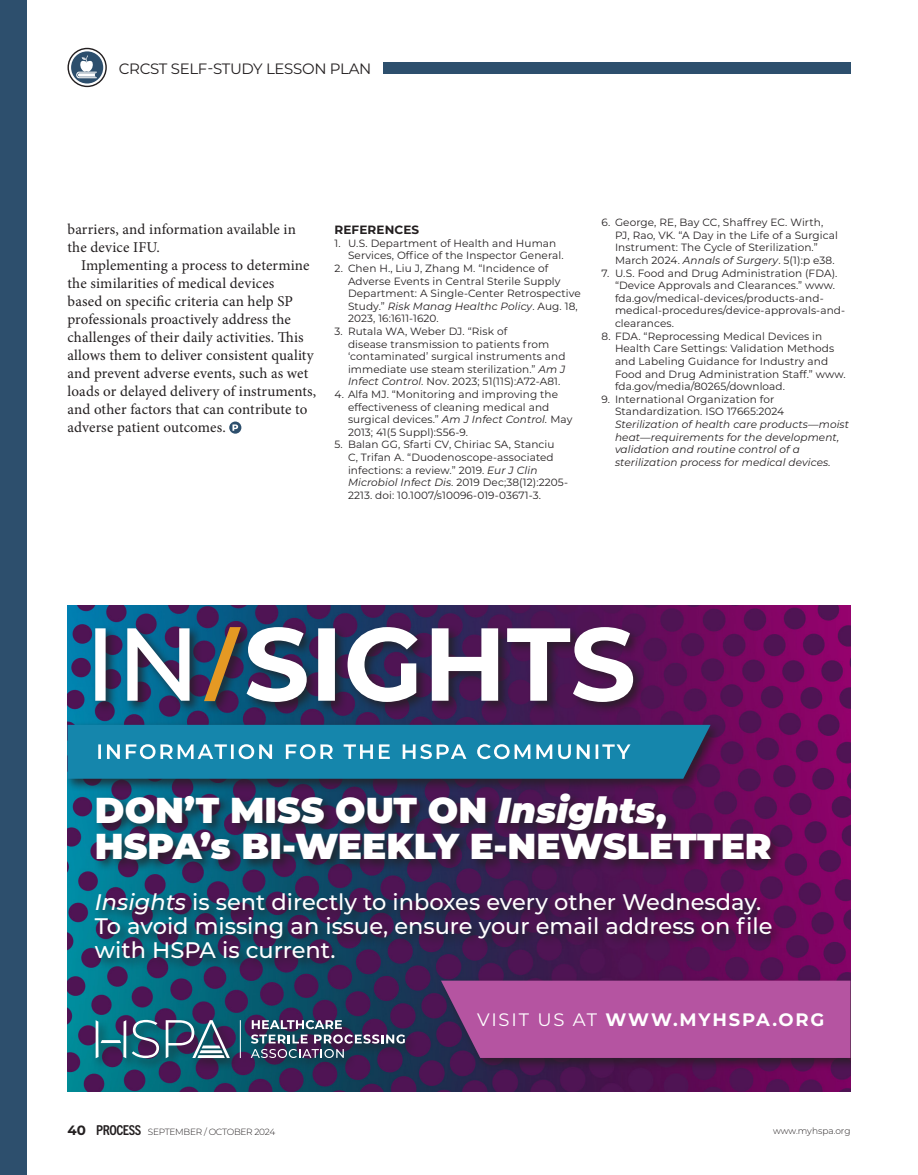
<style>
.page{position:relative;width:918px;height:1175px;background:#fff}
.page>*{position:absolute;margin:0;border:0;box-sizing:border-box;transform-origin:0 0}
.t1{font:900 36px/36px "Montserrat";color:#fff}
.t2{font:500 22.5px/24px "Montserrat";color:#fff}
.t3{font:700 18px "Montserrat";letter-spacing:.1em;color:#fff}
.body_text{font:15px/18px "Minion Pro";letter-spacing:.01em;color:#231f20}
.Body_Copy_1{font:15px/18px "Minion Pro";letter-spacing:.01em;color:#231f20}
.t4{font:15px "Montserrat";letter-spacing:-.02em;color:#231f20}
.Resource_Head{font:700 12px "Montserrat";letter-spacing:.01em;color:#231f20}
.Resource_Reference{font:10.5px/12.6px "Montserrat";letter-spacing:.01em;color:#231f20}
.Resource_Reference-2{font:italic 10.5px/12.6px "Montserrat";letter-spacing:.01em;color:#231f20}
.t5{font:300 9px "Montserrat";letter-spacing:-.03em;color:#231f20}
.t6{font:300 9px "Montserrat";color:#231f20}
.s1{font-style:italic}
.s2{font-style:normal}
.s3{font-weight:400}
.s4{font-weight:700;font-size:13.5px}
.s5{font-family:"Trade Gothic Next SR Pro";font-weight:700;font-stretch:condensed;font-size:13.65px}
</style>
<div class="page">
<div style="left:383px;top:63px;width:467px;height:11px;background:#2d4f6d"></div>
<div style="left:0;top:0;width:27px;height:1174px;background:#2d4f6d"></div>
<svg style="left:68px;top:48px;width:39px;height:39px"></svg>
<svg style="left:229px;top:421px;width:12px;height:12px"></svg>
<svg style="left:232px;top:424px;width:6px;height:7px"></svg>
<img style="left:68px;top:605px;width:782px;height:486px">
<div style="left:92px;top:623px;width:554px;height:92px;background:#231f20;opacity:.75"></div>
<svg style="left:247px;top:627px;width:386px;height:75px"></svg>
<svg style="left:204px;top:627px;width:37px;height:74px;background:#5b5551"></svg>
<svg style="left:95px;top:628px;width:95px;height:72px"></svg>
<div style="left:68px;top:721px;width:654px;height:70px;background:#231f20;opacity:.75"></div>
<svg style="left:68px;top:725px;width:643px;height:53px;background:#278cb0"></svg>
<div style="left:92px;top:790px;width:692px;height:181px;background:#231f20;opacity:.75"></div>
<div style="left:92px;top:1016px;width:325px;height:55px;background:#231f20;opacity:.75"></div>
<svg style="left:132px;top:1019px;width:27px;height:39px"></svg>
<svg style="left:96px;top:1020px;width:30px;height:38px"></svg>
<svg style="left:251px;top:1020px;width:154px;height:23px"></svg>
<svg style="left:251px;top:1049px;width:93px;height:9px"></svg>
<svg style="left:166px;top:1020px;width:64px;height:38px"></svg>
<hr style="left:240px;top:1020px;width:1px;height:38px;background:#fff">
<div style="left:439px;top:977px;width:411px;height:94px;background:#231f20;opacity:.75"></div>
<div style="left:441px;top:980px;width:410px;height:78px;background:#b554a1"></div>
<h3 class="t4" style="left:119px;top:58px;width:254px">CRCST SELF-STUDY LESSON PLAN</h3>
<p class="Body_Copy_1" style="left:68px;top:220px;width:230px">barriers, and information available in the device IFU.</p>
<p class="body_text" style="left:68px;top:256px;width:250px;text-indent:14px">Implementing a process to determine the similarities of medical devices<br>based on specific criteria can help SP professionals proactively address the challenges of their daily activities. This allows them to deliver consistent quality and prevent adverse events, such as wet loads or delayed delivery of instruments, and other factors that can contribute to adverse patient outcomes.</p>
<p class="Resource_Head" style="left:334px;top:221px;width:86px">REFERENCES</p>
<p class="Resource_Reference" style="left:348px;top:236px;width:217px;text-indent:-14px">1. U.S. Department of Health and Human<br>Services, Office of the Inspector General.</p>
<p class="Resource_Reference" style="left:348px;top:261px;width:234px;text-indent:-14px">2. Chen H., Liu J, Zhang M. “Incidence of Adverse Events in Central Sterile Supply Department: A Single-Center Retrospective Study.” <span class="s1">Risk Manag Healthc Policy</span>. Aug. 18, 2023, 16:1611-1620.</p>
<p class="Resource_Reference" style="left:348px;top:324px;width:219px;text-indent:-14px">3. Rutala WA, Weber DJ. “Risk of<br>disease transmission to patients from ‘contaminated’ surgical instruments and immediate use steam sterilization.” <span class="s1">Am J Infect Control</span>. Nov. 2023; 51(11S):A72-A81.</p>
<p class="Resource_Reference" style="left:348px;top:387px;width:226px;text-indent:-14px">4. Alfa MJ. “Monitoring and improving the effectiveness of cleaning medical and surgical devices.” <span class="s1">Am J Infect Control.</span> May 2013; 41(5 Suppl):S56-9.</p>
<p class="Resource_Reference" style="left:348px;top:438px;width:222px;text-indent:-14px">5. Balan GG, Sfarti CV, Chiriac SA, Stanciu<br>C, Trifan A. “Duodenoscope-associated infections: a review.” 2019. <span class="s1">Eur J Clin Microbiol Infect Dis</span>. 2019 Dec;38(12):2205- 2213. doi: 10.1007/s10096-019-03671-3.</p>
<p class="Resource_Reference" style="left:615px;top:216px;width:225px;text-indent:-14px">6. George, RE, Bay CC, Shaffrey EC. Wirth, PJ, Rao, VK. “A Day in the Life of a Surgical Instrument: The Cycle of Sterilization.” March 2024. <span class="s1">Annals of Surgery</span>. 5(1):p e38.</p>
<p class="Resource_Reference" style="left:615px;top:266px;width:232px;text-indent:-14px">7. U.S. Food and Drug Administration (FDA). “Device Approvals and Clearances.” www. fda.gov/medical-devices/products-and&shy;medical-procedures/device-approvals-and&shy;clearances.</p>
<p class="Resource_Reference" style="left:615px;top:329px;width:232px;text-indent:-14px">8. FDA. “Reprocessing Medical Devices in Health Care Settings: Validation Methods and Labeling Guidance for Industry and Food and Drug Administration Staff.” www. fda.gov/media/80265/download.</p>
<p class="Resource_Reference-2" style="left:615px;top:392px;width:236px;text-indent:-14px"><span class="s2">9. International Organization for Standardization. ISO 17665:2024<br></span>Sterilization of health care products—moist heat—requirements for the development, validation and routine control of a sterilization process for medical devices.</p>
<p class="t1" style="left:95px;top:790px;width:678px">DON’T MISS OUT ON <span class="s1">Insights</span>,<br>HSPA’s BI-WEEKLY E-NEWSLETTER</p>
<p class="t2" style="left:95px;top:889px;width:679px"><span class="s1">Insights</span> is sent directly to inboxes every other Wednesday.<br>To avoid missing an issue, ensure your email address on file with HSPA is current.</p>
<p class="t3" style="left:477px;top:1006px;width:349px"><span class="s3">VISIT US AT</span> WWW.MYHSPA.ORG</p>
<p class="t5" style="left:68px;top:1125px;width:209px"><span class="s4">40</span> <span class="s5">PROCESS</span> SEPTEMBER / OCTOBER 2024</p>
<p class="t6" style="left:773px;top:1125px;width:79px">www.myhspa.org</p>
</div>
